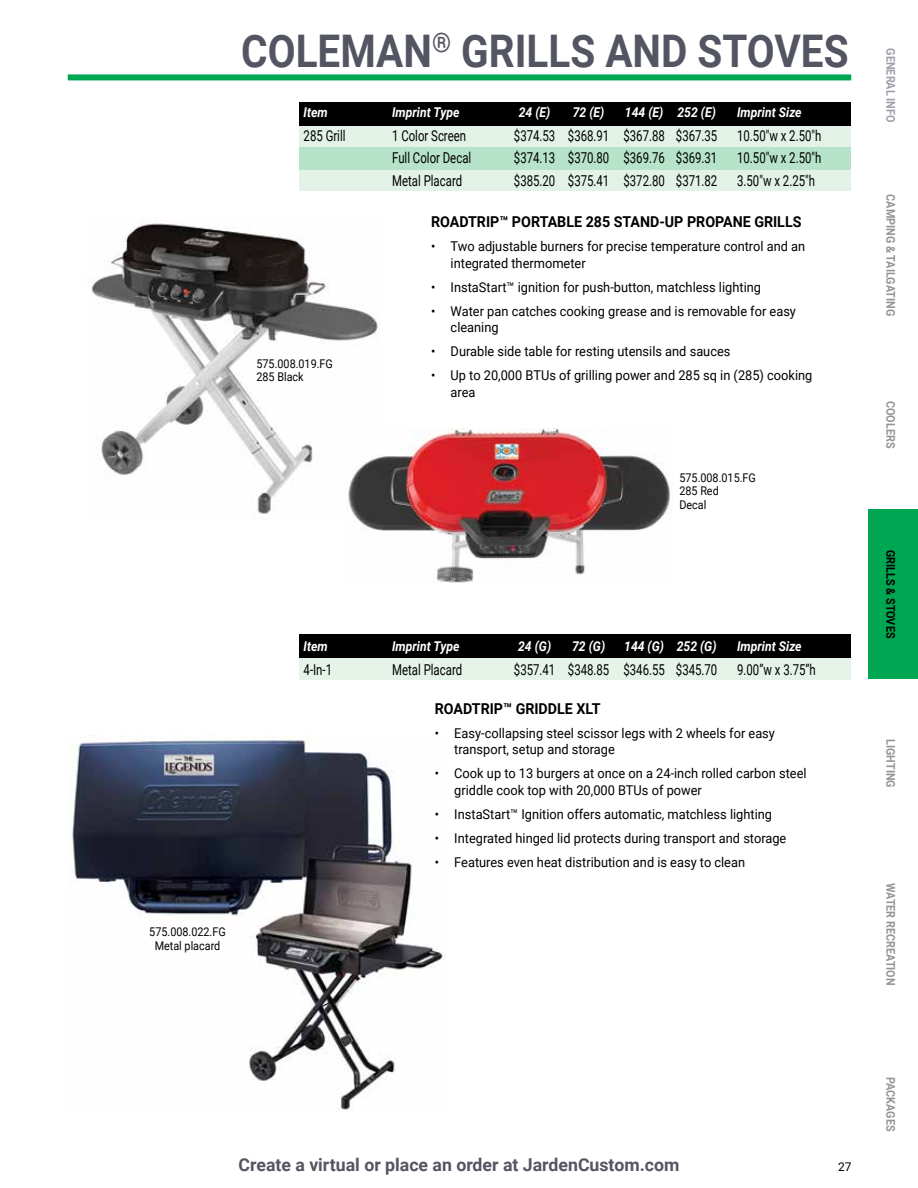
<style>
.page{position:relative;width:918px;height:1188px;background:#fff}
.page>*{position:absolute;margin:0;border:0;box-sizing:border-box;transform-origin:0 0}
.t1{font:700 45px "Roboto";color:#545562;scale:.9 1}
.t2{font:700 17.7px "Roboto";color:#545562}
.t3{font:15px "Roboto";color:#000;scale:.76 1}
.t4{font:700 15px "Roboto";color:#000;scale:.95 1}
.t5{font:13.5px/16.5px "Roboto";color:#000;scale:.95 1}
.t6{font:italic 700 13.5px "Roboto";color:#fff;scale:.9 1}
.t7{font:12px/13.5px "Roboto";color:#000;scale:.9 1}
.t8{font:700 12px "Roboto";color:#939598;scale:.9 1}
.t9{font:700 12px "Roboto";color:#000;scale:.9 1}
.t10{font:700 12px "Roboto";color:#9e9fab;scale:.9 1}
.t11{font:12px "Roboto";color:#000}
</style>
<div class="page">
<div style="left:869px;top:509px;width:49px;height:169px;background:#00a651"></div>
<img style="left:87px;top:222px;width:293px;height:296px">
<div style="left:68px;top:74px;width:783px;height:6px;background:#00a651"></div>
<img style="left:68px;top:735px;width:377px;height:377px">
<img style="left:345px;top:429px;width:326px;height:154px">
<div style="left:299px;top:126px;width:551px;height:64px;background:#e3f2e7"></div>
<div style="left:299px;top:147px;width:551px;height:22px;background:#b6e3c9"></div>
<div style="left:299px;top:102px;width:551px;height:24px;background:#000"></div>
<div style="left:299px;top:658px;width:551px;height:22px;background:#e5f3e9"></div>
<div style="left:299px;top:634px;width:551px;height:24px;background:#000"></div>
<h1 class="t1" style="left:241px;top:20px;width:676px">COLEMAN<sup>®</sup> GRILLS AND STOVES</h1>
<p class="t6" style="left:304px;top:103px;width:28px">Item</p>
<p class="t6" style="left:392px;top:103px;width:76px">Imprint Type</p>
<p class="t6" style="left:519px;top:103px;width:37px">24 (E)</p>
<p class="t6" style="left:573px;top:103px;width:37px">72 (E)</p>
<p class="t6" style="left:625px;top:103px;width:103px">144 (E) 252 (E)</p>
<p class="t6" style="left:737px;top:103px;width:73px">Imprint Size</p>
<p class="t3" style="left:304px;top:125px;width:57px">285 Grill</p>
<p class="t3" style="left:392px;top:125px;width:99px">1 Color Screen</p>
<p class="t3" style="left:514px;top:125px;width:269px">$374.53 $368.91 $367.88 $367.35</p>
<p class="t3" style="left:737px;top:125px;width:112px">10.50"w x 2.50"h</p>
<p class="t3" style="left:392px;top:148px;width:106px">Full Color Decal</p>
<p class="t3" style="left:514px;top:148px;width:269px">$374.13 $370.80 $369.76 $369.31</p>
<p class="t3" style="left:737px;top:148px;width:112px">10.50"w x 2.50"h</p>
<p class="t3" style="left:392px;top:170px;width:94px">Metal Placard</p>
<p class="t3" style="left:514px;top:170px;width:269px">$385.20 $375.41 $372.80 $371.82</p>
<p class="t3" style="left:737px;top:170px;width:104px">3.50"w x 2.25"h</p>
<p class="t7" style="left:256px;top:356px;width:86px">575.008.019.FG<br>285 Black</p>
<p class="t4" style="left:431px;top:211px;width:391px">ROADTRIP™ PORTABLE 285 STAND-UP PROPANE GRILLS</p>
<p class="t5" style="left:451px;top:238px;width:375px;text-indent:-19px">• Two adjustable burners for precise temperature control and an integrated thermometer</p>
<p class="t5" style="left:431px;top:278px;width:349px">• InstaStart™ ignition for push-button, matchless lighting</p>
<p class="t5" style="left:451px;top:302px;width:365px;text-indent:-20px">• Water pan catches cooking grease and is removable for easy cleaning</p>
<p class="t5" style="left:431px;top:343px;width:317px">• Durable side table for resting utensils and sauces</p>
<p class="t5" style="left:451px;top:367px;width:382px;text-indent:-19px">• Up to 20,000 BTUs of grilling power and 285 sq in (285) cooking area</p>
<p class="t7" style="left:679px;top:470px;width:86px">575.008.015.FG<br>285 Red<br>Decal</p>
<p class="t7" style="left:149px;top:925px;width:86px;text-align:center">575.008.022.FG<br>Metal placard</p>
<p class="t6" style="left:304px;top:637px;width:28px">Item</p>
<p class="t6" style="left:392px;top:637px;width:76px">Imprint Type</p>
<p class="t6" style="left:518px;top:637px;width:38px">24 (G)</p>
<p class="t6" style="left:572px;top:637px;width:38px">72 (G)</p>
<p class="t6" style="left:624px;top:637px;width:104px">144 (G) 252 (G)</p>
<p class="t6" style="left:737px;top:637px;width:73px">Imprint Size</p>
<p class="t3" style="left:304px;top:659px;width:39px">4-In-1</p>
<p class="t3" style="left:392px;top:659px;width:94px">Metal Placard</p>
<p class="t3" style="left:514px;top:659px;width:269px">$357.41 $348.85 $346.55 $345.70</p>
<p class="t3" style="left:737px;top:659px;width:105px">9.00”w x 3.75”h</p>
<p class="t4" style="left:435px;top:698px;width:176px">ROADTRIP™ GRIDDLE XLT</p>
<p class="t5" style="left:454px;top:724px;width:339px;text-indent:-20px">• Easy-collapsing steel scissor legs with 2 wheels for easy transport, setup and storage</p>
<p class="t5" style="left:454px;top:765px;width:372px;text-indent:-19px">• Cook up to 13 burgers at once on a 24-inch rolled carbon steel griddle cook top with 20,000 BTUs of power</p>
<p class="t5" style="left:435px;top:805px;width:357px">• InstaStart™ Ignition offers automatic, matchless lighting</p>
<p class="t5" style="left:435px;top:829px;width:372px">• Integrated hinged lid protects during transport and storage</p>
<p class="t5" style="left:435px;top:853px;width:328px">• Features even heat distribution and is easy to clean</p>
<p class="t10" style="left:899px;top:48px;width:84px;rotate:90deg">GENERAL INFO</p>
<p class="t8" style="left:899px;top:194px;width:137px;rotate:90deg">CAMPING &amp; TAILGATING</p>
<p class="t8" style="left:899px;top:401px;width:54px;rotate:90deg">COOLERS</p>
<p class="t9" style="left:899px;top:550px;width:100px;rotate:90deg">GRILLS &amp; STOVES</p>
<p class="t8" style="left:899px;top:739px;width:56px;rotate:90deg">LIGHTING</p>
<p class="t8" style="left:899px;top:883px;width:116px;rotate:90deg">WATER RECREATION</p>
<h2 class="t2" style="left:239px;top:1152px;width:442px">Create a virtual or place an order at JardenCustom.com</h2>
<p class="t11" style="left:838px;top:1158px;width:15px">27</p>
<p class="t8" style="left:899px;top:1077px;width:62px;rotate:90deg">PACKAGES</p>
</div>
